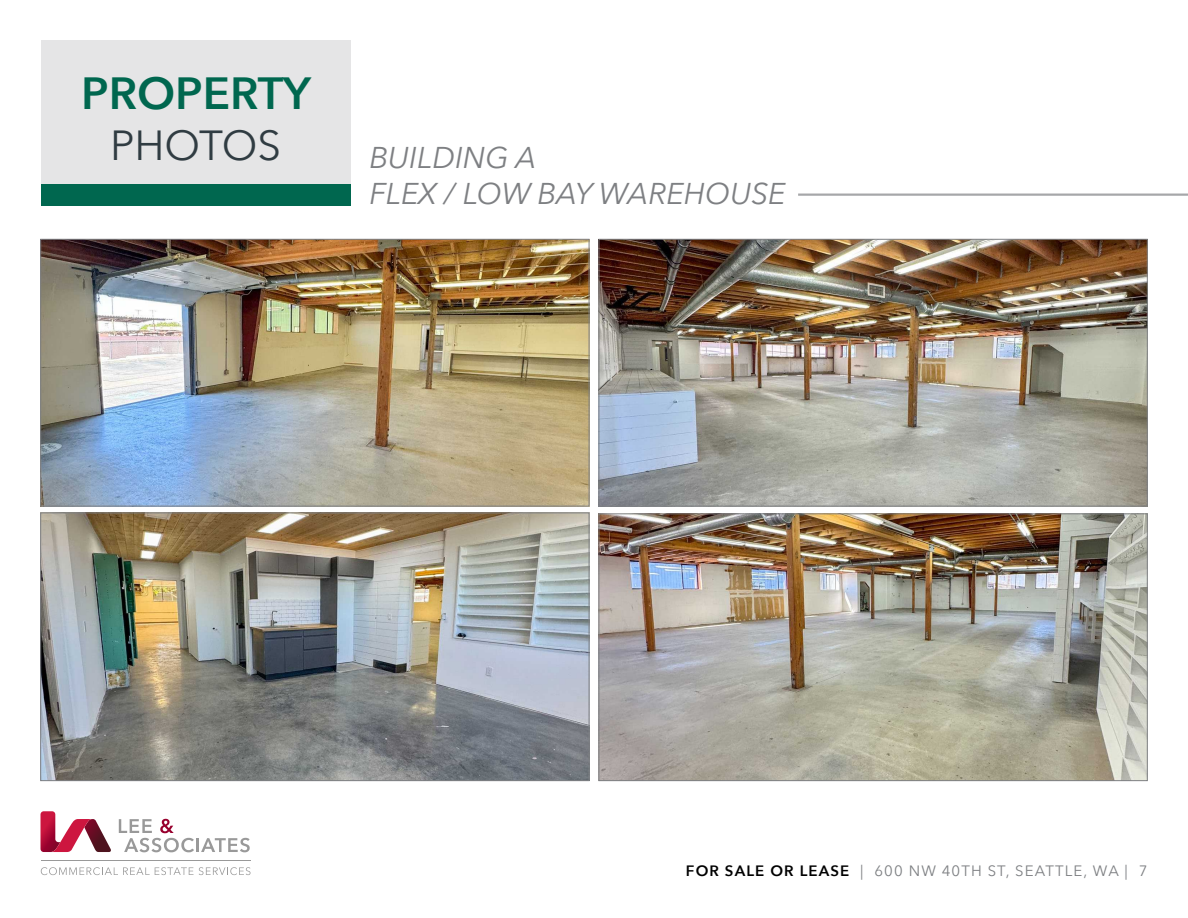
<style>
.page{position:relative;width:1188px;height:918px;background:#fff}
.page>*{position:absolute;margin:0;border:0;box-sizing:border-box;transform-origin:0 0}
.t1{font:600 45px "Avenir Next";color:#00674f}
.t2{font:42px "Avenir Next";color:#303c42}
.t3{font:italic 30px/36px "Avenir Next";color:#7e8083}
.t4{font:15px "Avenir Next";letter-spacing:.075em;color:#7e8083}
.s1{font-weight:600;color:#000}
</style>
<div class="page">
<svg style="left:119px;top:819px;width:75px;height:33px"></svg>
<hr style="left:196px;top:838px;width:3px;height:14px;background:#999">
<svg style="left:201px;top:838px;width:49px;height:14px"></svg>
<svg style="left:40px;top:811px;width:71px;height:41px"></svg>
<svg style="left:41px;top:867px;width:210px;height:8px"></svg>
<hr style="left:41px;top:861px;width:210px;height:1px;background:#999">
<div style="left:41px;top:40px;width:310px;height:155px;background:#e5e5e6"></div>
<div style="left:41px;top:184px;width:310px;height:21px;background:#00674f"></div>
<img style="left:42px;top:241px;width:545px;height:263px">
<div style="left:40px;top:239px;width:549px;height:267px;border:1px solid #7e8083"></div>
<img style="left:601px;top:241px;width:545px;height:263px">
<div style="left:599px;top:239px;width:549px;height:267px;border:1px solid #7e8083"></div>
<img style="left:601px;top:516px;width:545px;height:263px">
<div style="left:599px;top:514px;width:549px;height:267px;border:1px solid #7e8083"></div>
<img style="left:42px;top:515px;width:545px;height:264px">
<div style="left:40px;top:513px;width:549px;height:268px;border:1px solid #7e8083"></div>
<hr style="left:798px;top:194px;width:390px;height:2px;background:#7e8083">
<h1 class="t1" style="left:81px;top:55px;width:231px">PROPERTY</h1>
<h2 class="t2" style="left:110px;top:110px;width:173px">PHOTOS</h2>
<h3 class="t3" style="left:369px;top:138px;width:418px">BUILDING A<br>FLEX / LOW BAY WAREHOUSE</h3>
<p class="t4" style="left:686px;top:858px;width:463px"><span class="s1">FOR SALE OR LEASE</span> | 600 NW 40TH ST, SEATTLE, WA | 7</p>
</div>
